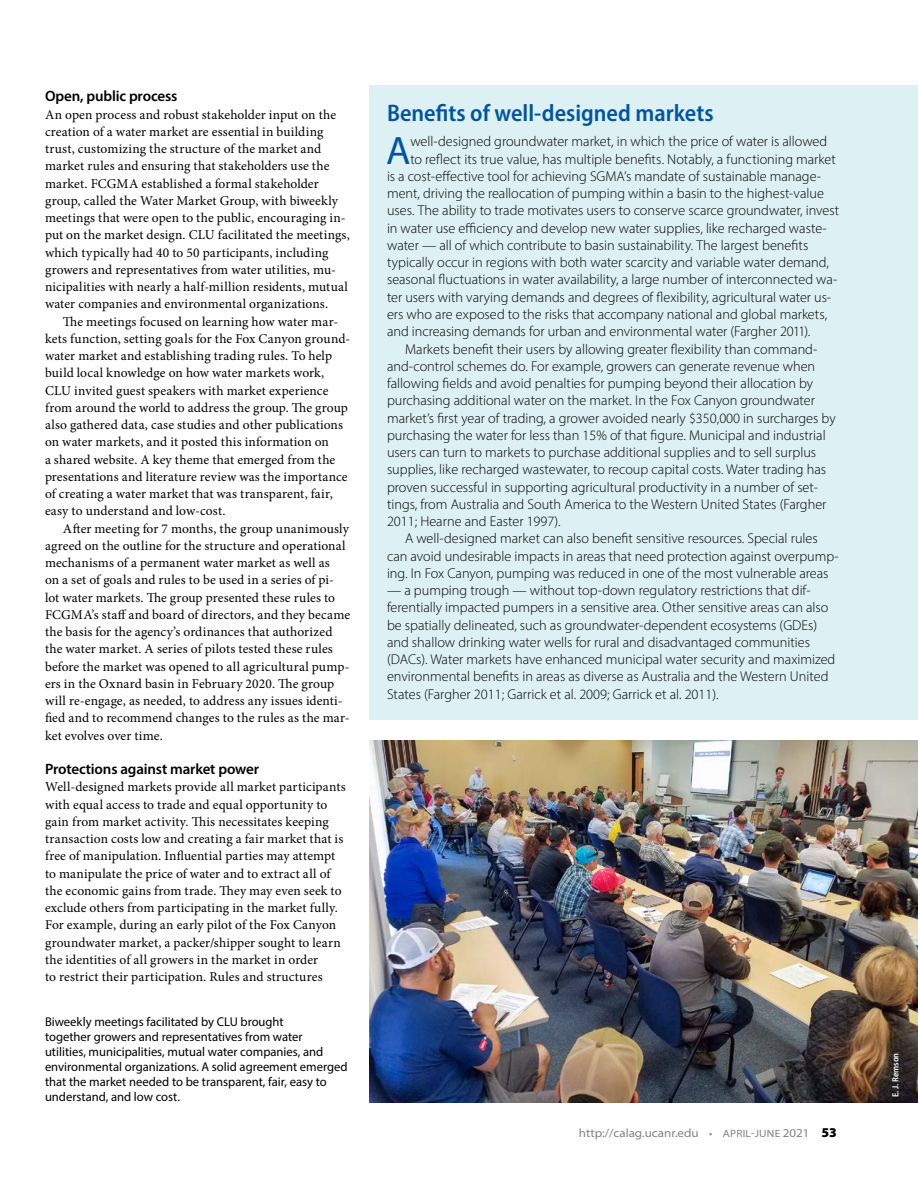
<style>
.page{position:relative;width:918px;height:1188px;background:#fff}
.page>*{position:absolute;margin:0;border:0;box-sizing:border-box;transform-origin:0 0}
.t1{font:39.9px "Myriad Pro";color:#0055a2}
.t2{font:600 semi-condensed 24px "Myriad Pro";color:#0055a2}
.t3{font:600 15px "Myriad Pro";letter-spacing:-.01em;color:#000}
.t4{font:300 14.25px/17.2px "Myriad Pro";color:#000}
.t5{font:13.5px/17.2px "Minion Pro";letter-spacing:.01em;color:#000}
.t6{font:12.75px/15px "Myriad Pro";color:#000}
.t7{font:semi-expanded 12px "Myriad Pro";color:#7e817b}
.t8{font:600 semi-condensed 9px "Myriad Pro";color:#fff}
.s1{font-size:10.5px}
.s2{font-weight:900;font-stretch:normal;font-size:13.5px;color:#000}
</style>
<div class="page">
<img style="left:369px;top:741px;width:549px;height:361px">
<div style="left:369px;top:85px;width:549px;height:634px;background:#ddf0f3"></div>
<div style="left:892px;top:1054px;width:9px;height:45px;background:#000;opacity:.45"></div>
<p class="t3" style="left:45px;top:87px;width:134px">Open, public process</p>
<p class="t5" style="left:45px;top:106px;width:306px">An open process and robust stakeholder input on the creation of a water market are essential in building trust, customizing the structure of the market and market rules and ensuring that stakeholders use the market. FCGMA established a formal stakeholder group, called the Water Market Group, with biweekly meetings that were open to the public, encouraging in&shy;put on the market design. CLU facilitated the meetings, which typically had 40 to 50 participants, including growers and representatives from water utilities, mu&shy;nicipalities with nearly a half-million residents, mutual water companies and environmental organizations.</p>
<p class="t5" style="left:45px;top:313px;width:307px;text-indent:18px">The meetings focused on learning how water mar&shy;kets function, setting goals for the Fox Canyon ground&shy;water market and establishing trading rules. To help build local knowledge on how water markets work, CLU invited guest speakers with market experience from around the world to address the group. The group also gathered data, case studies and other publications on water markets, and it posted this information on<br>a shared website. A key theme that emerged from the presentations and literature review was the importance of creating a water market that was transparent, fair, easy to understand and low-cost.</p>
<p class="t5" style="left:45px;top:520px;width:307px;text-indent:18px">After meeting for 7 months, the group unanimously agreed on the outline for the structure and operational mechanisms of a permanent water market as well as<br>on a set of goals and rules to be used in a series of pi&shy;lot water markets. The group presented these rules to FCGMA’s staff and board of directors, and they became the basis for the agency’s ordinances that authorized the water market. A series of pilots tested these rules before the market was opened to all agricultural pump&shy;ers in the Oxnard basin in February 2020. The group will re-engage, as needed, to address any issues identi&shy;fied and to recommend changes to the rules as the mar&shy;ket evolves over time.</p>
<p class="t3" style="left:45px;top:759px;width:216px">Protections against market power</p>
<p class="t5" style="left:45px;top:778px;width:302px">Well-designed markets provide all market participants with equal access to trade and equal opportunity to gain from market activity. This necessitates keeping transaction costs low and creating a fair market that is free of manipulation. Influential parties may attempt to manipulate the price of water and to extract all of the economic gains from trade. They may even seek to exclude others from participating in the market fully.<br>For example, during an early pilot of the Fox Canyon groundwater market, a packer/shipper sought to learn the identities of all growers in the market in order<br>to restrict their participation. Rules and structures</p>
<p class="t6" style="left:45px;top:1014px;width:304px">Biweekly meetings facilitated by CLU brought<br>together growers and representatives from water<br>utilities, municipalities, mutual water companies, and environmental organizations. A solid agreement emerged that the market needed to be transparent, fair, easy to understand, and low cost.</p>
<h2 class="t2" style="left:387px;top:98px;width:328px">Benefits of well-designed markets</h2>
<h1 class="t1" style="left:386px;top:126px;width:26px">A</h1>
<p class="t4" style="left:410px;top:133px;width:419px">well-designed groundwater market, in which the price of water is allowed</p>
<p class="t4" style="left:410px;top:150px;width:427px">to reflect its true value, has multiple benefits. Notably, a functioning market</p>
<p class="t4" style="left:387px;top:167px;width:436px">is a cost-effective tool for achieving SGMA’s mandate of sustainable manage-</p>
<p class="t4" style="left:387px;top:185px;width:438px">ment, driving the reallocation of pumping within a basin to the highest-value</p>
<p class="t4" style="left:387px;top:202px;width:454px">uses. The ability to trade motivates users to conserve scarce groundwater, invest</p>
<p class="t4" style="left:387px;top:219px;width:441px">in water use efficiency and develop new water supplies, like recharged waste-</p>
<p class="t4" style="left:387px;top:236px;width:423px">water — all of which contribute to basin sustainability. The largest benefits</p>
<p class="t4" style="left:387px;top:254px;width:444px">typically occur in regions with both water scarcity and variable water demand,</p>
<p class="t4" style="left:387px;top:271px;width:452px">seasonal fluctuations in water availability, a large number of interconnected wa-</p>
<p class="t4" style="left:387px;top:288px;width:446px">ter users with varying demands and degrees of flexibility, agricultural water us-</p>
<p class="t4" style="left:387px;top:305px;width:442px">ers who are exposed to the risks that accompany national and global markets,</p>
<p class="t4" style="left:387px;top:323px;width:425px">and increasing demands for urban and environmental water (Fargher 2011).</p>
<p class="t4" style="left:405px;top:340px;width:414px">Markets benefit their users by allowing greater flexibility than command-</p>
<p class="t4" style="left:387px;top:357px;width:430px">and-control schemes do. For example, growers can generate revenue when</p>
<p class="t4" style="left:387px;top:375px;width:428px">fallowing fields and avoid penalties for pumping beyond their allocation by</p>
<p class="t4" style="left:387px;top:392px;width:429px">purchasing additional water on the market. In the Fox Canyon groundwater</p>
<p class="t4" style="left:387px;top:409px;width:450px">market’s first year of trading, a grower avoided nearly $350,000 in surcharges by</p>
<p class="t4" style="left:387px;top:426px;width:440px">purchasing the water for less than 15% of that figure. Municipal and industrial</p>
<p class="t4" style="left:387px;top:444px;width:431px">users can turn to markets to purchase additional supplies and to sell surplus</p>
<p class="t4" style="left:387px;top:461px;width:441px">supplies, like recharged wastewater, to recoup capital costs. Water trading has</p>
<p class="t4" style="left:387px;top:478px;width:433px">proven successful in supporting agricultural productivity in a number of set-</p>
<p class="t4" style="left:387px;top:495px;width:441px">tings, from Australia and South America to the Western United States (Fargher</p>
<p class="t4" style="left:387px;top:513px;width:175px">2011; Hearne and Easter 1997).</p>
<p class="t4" style="left:405px;top:530px;width:414px">A well-designed market can also benefit sensitive resources. Special rules</p>
<p class="t4" style="left:387px;top:547px;width:453px">can avoid undesirable impacts in areas that need protection against overpump-</p>
<p class="t4" style="left:387px;top:564px;width:443px">ing. In Fox Canyon, pumping was reduced in one of the most vulnerable areas</p>
<p class="t4" style="left:387px;top:582px;width:450px">— a pumping trough — without top-down regulatory restrictions that dif&shy;ferentially impacted pumpers in a sensitive area. Other sensitive areas can also be spatially delineated, such as groundwater-dependent ecosystems (GDEs) and shallow drinking water wells for rural and disadvantaged communities (DACs). Water markets have enhanced municipal water security and maximized environmental benefits in areas as diverse as Australia and the Western United States (Fargher 2011; Garrick et al. 2009; Garrick et al. 2011).</p>
<p class="t7" style="left:579px;top:1126px;width:260px">http://calag.ucanr.edu <span class="s1">• APRIL-JUNE</span> 2021 <span class="s2">53</span></p>
<p class="t8" style="left:890px;top:1097px;width:46px;rotate:-90deg">E. J. Remson</p>
</div>
